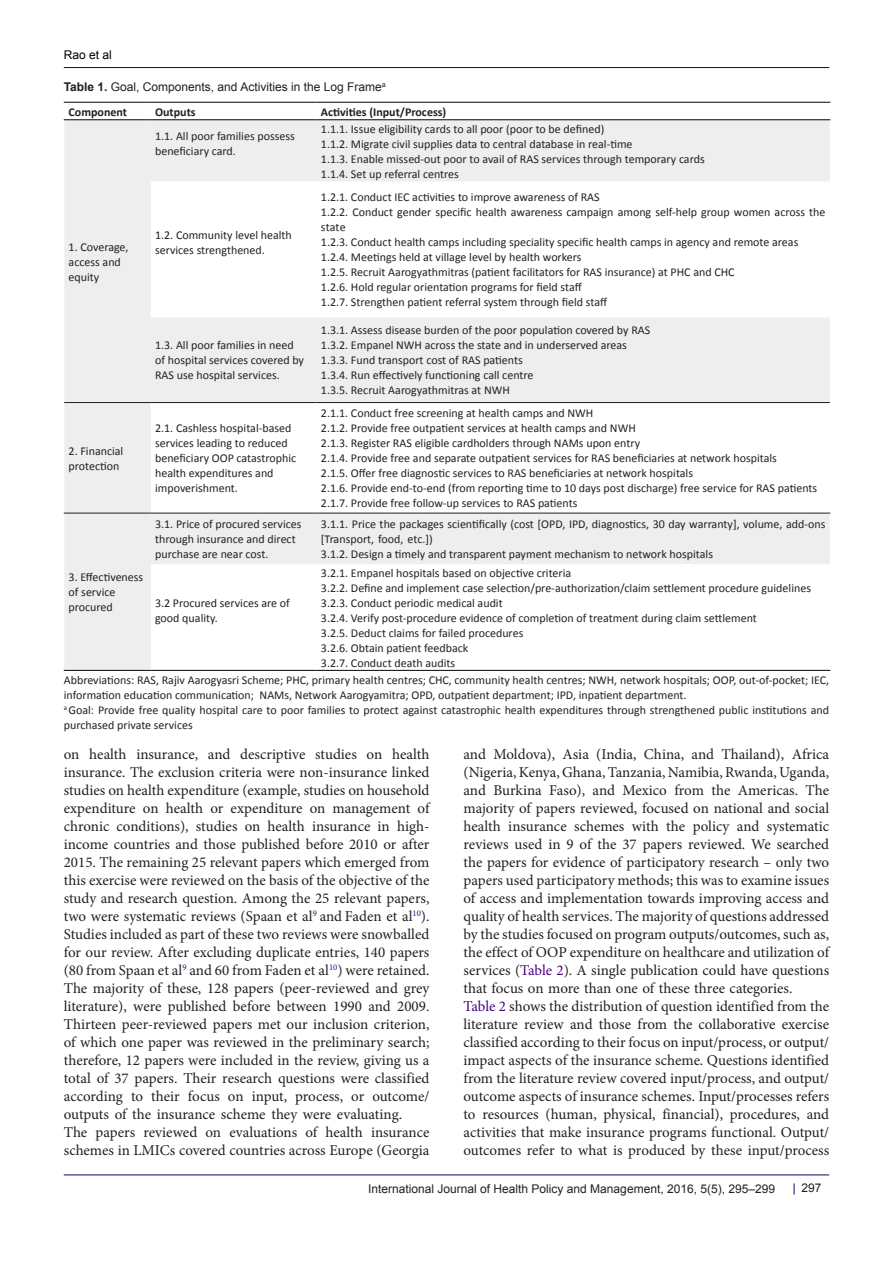
<style>
.page{position:relative;width:893px;height:1263px;background:#fff}
.page>*{position:absolute;margin:0;border:0;box-sizing:border-box;transform-origin:0 0}
.t1{font:15px/18px "Minion Pro";letter-spacing:-.005em;color:#231f20;text-align:justify}
.t2{font:12px/15px "Calibri";color:#231f20}
.t3{font:12px "Arial";color:#231f20}
.t4{font:700 12px "Calibri";color:#231f20}
.t5{font:12px "Arial";color:#000001}
.s1{font-weight:700}
.s2{color:#4b0082}
</style>
<div class="page">
<hr style="left:64px;top:67px;width:765px;height:1px;background:#190066">
<hr style="left:64px;top:1175px;width:765px;height:1px;background:#190066">
<div style="left:64px;top:120px;width:87px;height:550px;background:#eee"></div>
<svg style="left:151px;top:120px;width:679px;height:444px"></svg>
<hr style="left:64px;top:102px;width:87px;height:1px;background:#231f20">
<hr style="left:151px;top:102px;width:166px;height:1px;background:#231f20">
<hr style="left:317px;top:102px;width:513px;height:1px;background:#231f20">
<hr style="left:64px;top:119px;width:87px;height:1px;background:#231f20">
<hr style="left:151px;top:119px;width:166px;height:1px;background:#231f20">
<hr style="left:317px;top:119px;width:513px;height:1px;background:#231f20">
<hr style="left:64px;top:670px;width:87px;height:1px;background:#231f20">
<hr style="left:151px;top:670px;width:166px;height:1px;background:#231f20">
<hr style="left:317px;top:670px;width:513px;height:1px;background:#231f20">
<hr style="left:64px;top:402px;width:87px;height:1px;background:#231f20">
<hr style="left:151px;top:402px;width:166px;height:1px;background:#231f20">
<hr style="left:317px;top:402px;width:513px;height:1px;background:#231f20">
<hr style="left:64px;top:513px;width:87px;height:1px;background:#231f20">
<hr style="left:151px;top:513px;width:166px;height:1px;background:#231f20">
<hr style="left:317px;top:513px;width:513px;height:1px;background:#231f20">
<p class="t5" style="left:64px;top:47px;width:50px">Rao et al</p>
<p class="t3" style="left:64px;top:79px;width:323px"><span class="s1">Table 1.</span> Goal, Components, and Activities in the Log Frame<sup>a</sup></p>
<p class="t4" style="left:69px;top:104px;width:60px">Component</p>
<p class="t4" style="left:155px;top:104px;width:42px">Outputs</p>
<p class="t4" style="left:321px;top:104px;width:127px">Activities (Input/Process)</p>
<p class="t2" style="left:69px;top:239px;width:61px">1. Coverage, access and equity</p>
<p class="t2" style="left:69px;top:443px;width:56px">2. Financial protection</p>
<p class="t2" style="left:155px;top:129px;width:141px">1.1. All poor families possess beneficiary card.</p>
<p class="t2" style="left:155px;top:227px;width:138px">1.2. Community level health services strengthened.</p>
<p class="t2" style="left:155px;top:338px;width:150px">1.3. All poor families in need of hospital services covered by<br>RAS use hospital services.</p>
<p class="t2" style="left:155px;top:421px;width:143px">2.1. Cashless hospital-based services leading to reduced beneficiary OOP catastrophic health expenditures and impoverishment.</p>
<p class="t2" style="left:321px;top:121px;width:285px">1.1.1. Issue eligibility cards to all poor (poor to be defined)</p>
<p class="t2" style="left:321px;top:136px;width:313px">1.1.2. Migrate civil supplies data to central database in real-time</p>
<p class="t2" style="left:321px;top:151px;width:385px">1.1.3. Enable missed-out poor to avail of RAS services through temporary cards</p>
<p class="t2" style="left:321px;top:166px;width:140px">1.1.4. Set up referral centres</p>
<p class="t2" style="left:321px;top:190px;width:280px">1.2.1. Conduct IEC activities to improve awareness of RAS</p>
<p class="t2" style="left:321px;top:205px;width:506px">1.2.2. Conduct gender specific health awareness campaign among self-help group women across the state</p>
<p class="t2" style="left:321px;top:235px;width:479px">1.2.3. Conduct health camps including speciality specific health camps in agency and remote areas</p>
<p class="t2" style="left:321px;top:250px;width:262px">1.2.4. Meetings held at village level by health workers</p>
<p class="t2" style="left:321px;top:265px;width:415px">1.2.5. Recruit Aarogyathmitras (patient facilitators for RAS insurance) at PHC and CHC</p>
<p class="t2" style="left:321px;top:280px;width:262px">1.2.6. Hold regular orientation programs for field staff</p>
<p class="t2" style="left:321px;top:295px;width:288px">1.2.7. Strengthen patient referral system through field staff</p>
<p class="t2" style="left:321px;top:323px;width:331px">1.3.1. Assess disease burden of the poor population covered by RAS</p>
<p class="t2" style="left:321px;top:338px;width:307px">1.3.2. Empanel NWH across the state and in underserved areas</p>
<p class="t2" style="left:321px;top:353px;width:203px">1.3.3. Fund transport cost of RAS patients</p>
<p class="t2" style="left:321px;top:368px;width:214px">1.3.4. Run effectively functioning call centre</p>
<p class="t2" style="left:321px;top:383px;width:190px">1.3.5. Recruit Aarogyathmitras at NWH</p>
<p class="t2" style="left:321px;top:406px;width:274px">2.1.1. Conduct free screening at health camps and NWH</p>
<p class="t2" style="left:321px;top:421px;width:316px">2.1.2. Provide free outpatient services at health camps and NWH</p>
<p class="t2" style="left:321px;top:436px;width:321px">2.1.3. Register RAS eligible cardholders through NAMs upon entry</p>
<p class="t2" style="left:321px;top:451px;width:457px">2.1.4. Provide free and separate outpatient services for RAS beneficiaries at network hospitals</p>
<p class="t2" style="left:321px;top:466px;width:374px">2.1.5. Offer free diagnostic services to RAS beneficiaries at network hospitals</p>
<p class="t2" style="left:321px;top:481px;width:498px">2.1.6. Provide end-to-end (from reporting time to 10 days post discharge) free service for RAS patients</p>
<p class="t2" style="left:321px;top:496px;width:258px">2.1.7. Provide free follow-up services to RAS patients</p>
<p class="t2" style="left:155px;top:516px;width:148px">3.1. Price of procured services through insurance and direct purchase are near cost.</p>
<p class="t2" style="left:321px;top:516px;width:506px">3.1.1. Price the packages scientifically (cost [OPD, IPD, diagnostics, 30 day warranty], volume, add-ons [Transport, food, etc.])</p>
<p class="t2" style="left:321px;top:546px;width:394px">3.1.2. Design a timely and transparent payment mechanism to network hospitals</p>
<p class="t2" style="left:321px;top:565px;width:252px">3.2.1. Empanel hospitals based on objective criteria</p>
<p class="t2" style="left:321px;top:580px;width:492px">3.2.2. Define and implement case selection/pre-authorization/claim settlement procedure guidelines</p>
<p class="t2" style="left:321px;top:595px;width:183px">3.2.3. Conduct periodic medical audit</p>
<p class="t2" style="left:321px;top:610px;width:437px">3.2.4. Verify post-procedure evidence of completion of treatment during claim settlement</p>
<p class="t2" style="left:321px;top:625px;width:204px">3.2.5. Deduct claims for failed procedures</p>
<p class="t2" style="left:321px;top:640px;width:149px">3.2.6. Obtain patient feedback</p>
<p class="t2" style="left:321px;top:655px;width:136px">3.2.7. Conduct death audits</p>
<p class="t2" style="left:64px;top:673px;width:767px">Abbreviations: RAS, Rajiv Aarogyasri Scheme; PHC, primary health centres; CHC, community health centres; NWH, network hospitals; OOP, out-of-pocket; IEC, information education communication; NAMs, Network Aarogyamitra; OPD, outpatient department; IPD, inpatient department.</p>
<p class="t2" style="left:64px;top:703px;width:767px"><sup>a</sup> Goal: Provide free quality hospital care to poor families to protect against catastrophic health expenditures through strengthened public institutions and purchased private services</p>
<p class="t2" style="left:69px;top:570px;width:76px">3. Effectiveness of service procured</p>
<p class="t2" style="left:155px;top:595px;width:136px">3.2 Procured services are of good quality.</p>
<p class="t1" style="left:64px;top:745px;width:367px">on health insurance, and descriptive studies on health insurance. The exclusion criteria were non-insurance linked studies on health expenditure (example, studies on household expenditure on health or expenditure on management of chronic conditions), studies on health insurance in high&shy;income countries and those published before 2010 or after 2015. The remaining 25 relevant papers which emerged from this exercise were reviewed on the basis of the objective of the study and research question. Among the 25 relevant papers, two were systematic reviews (Spaan et al<sup>9</sup> and Faden et al<sup>10</sup>).<br>Studies included as part of these two reviews were snowballed for our review. After excluding duplicate entries, 140 papers (80 from Spaan et al<sup>9</sup> and 60 from Faden et al<sup>10</sup>) were retained.<br>The majority of these, 128 papers (peer-reviewed and grey literature), were published before between 1990 and 2009.<br>Thirteen peer-reviewed papers met our inclusion criterion, of which one paper was reviewed in the preliminary search; therefore, 12 papers were included in the review, giving us a total of 37 papers. Their research questions were classified according to their focus on input, process, or outcome/ outputs of the insurance scheme they were evaluating.</p>
<p class="t1" style="left:64px;top:1123px;width:367px">The papers reviewed on evaluations of health insurance schemes in LMICs covered countries across Europe (Georgia</p>
<p class="t1" style="left:463px;top:745px;width:367px">and Moldova), Asia (India, China, and Thailand), Africa (Nigeria, Kenya, Ghana, Tanzania, Namibia, Rwanda, Uganda, and Burkina Faso), and Mexico from the Americas. The majority of papers reviewed, focused on national and social health insurance schemes with the policy and systematic reviews used in 9 of the 37 papers reviewed. We searched the papers for evidence of participatory research – only two papers used participatory methods; this was to examine issues of access and implementation towards improving access and quality of health services. The majority of questions addressed by the studies focused on program outputs/outcomes, such as, the effect of OOP expenditure on healthcare and utilization of services (<span class="s2">Table 2</span>). A single publication could have questions that focus on more than one of these three categories.</p>
<p class="t1" style="left:463px;top:997px;width:367px"><span class="s2">Table 2</span> shows the distribution of question identified from the literature review and those from the collaborative exercise classified according to their focus on input/process, or output/ impact aspects of the insurance scheme. Questions identified from the literature review covered input/process, and output/ outcome aspects of insurance schemes. Input/processes refers to resources (human, physical, financial), procedures, and activities that make insurance programs functional. Output/ outcomes refer to what is produced by these input/process</p>
<p class="t3" style="left:368px;top:1180px;width:408px">International Journal of Health Policy and Management, 2016, 5(5), 295–299</p>
<p class="t3" style="left:801px;top:1180px;width:22px">297</p>
</div>
